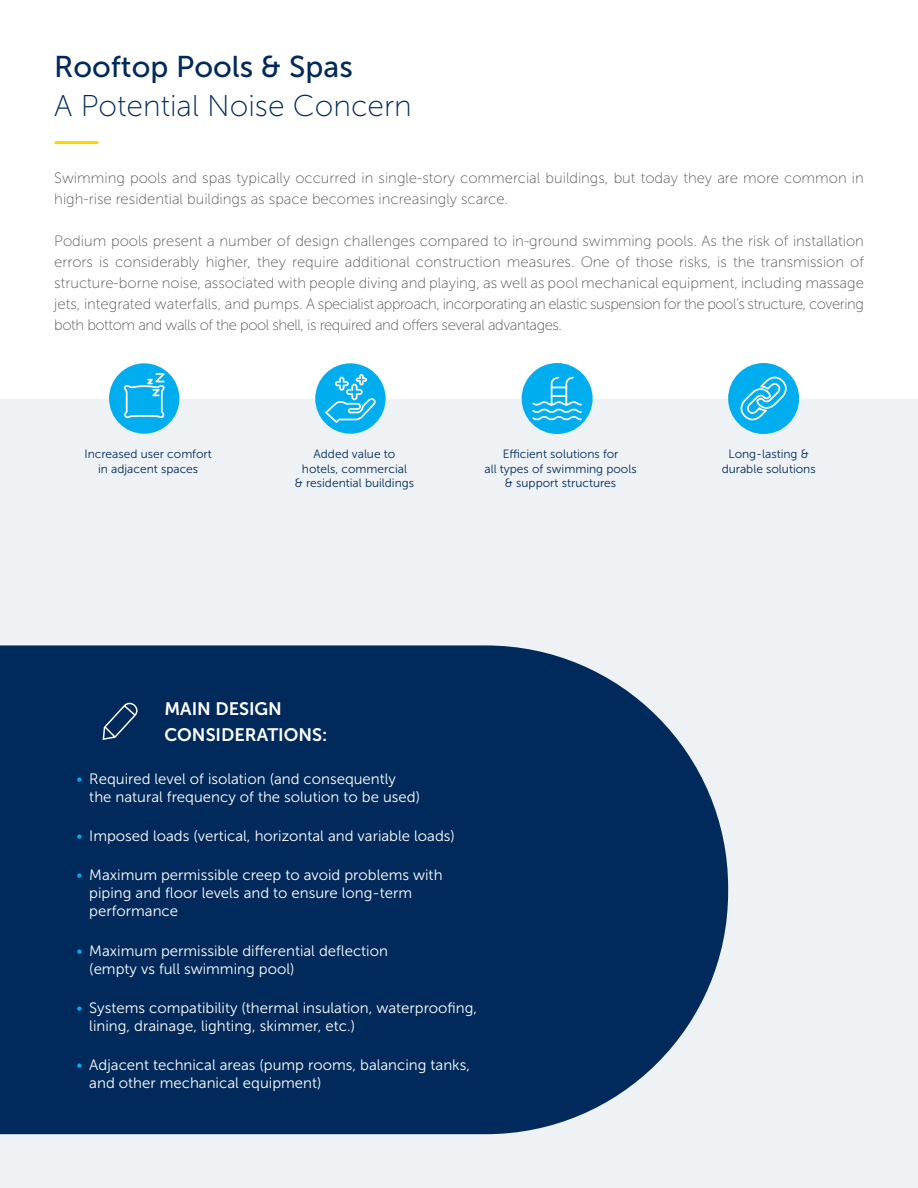
<style>
.page{position:relative;width:918px;height:1188px;background:#fff}
.page>*{position:absolute;margin:0;border:0;box-sizing:border-box;transform-origin:0 0}
.t1{font:30px/39.9px "Museo Sans 100";color:#002a5b}
.Specs_grijze_kader{font:18px "Museo Sans 700";color:#fff}
.basis{font:15px/21px "Museo Sans 100";color:#57585a}
.t2{font:15px/18px "Museo Sans 300";color:#fff}
.t3{font:12px/14.4px "Museo Sans 300";color:#002a5b;text-align:center}
.s1{font-family:"Museo Sans 500"}
.s2{color:#00aeef}
</style>
<div class="page">
<div style="left:0;top:399px;width:918px;height:789px;background:#eff2f5"></div>
<svg style="left:0;top:645px;width:728px;height:489px;background:#113866"></svg>
<hr style="left:56px;top:141px;width:41px;height:3px;background:#fed503">
<svg style="left:102px;top:695px;width:38px;height:46px;background:#1c416c"></svg>
<div style="left:109px;top:363px;width:70px;height:71px;background:#00aeef;border-radius:50%"></div>
<svg style="left:123px;top:372px;width:45px;height:47px"></svg>
<div style="left:315px;top:363px;width:71px;height:71px;background:#00aeef;border-radius:50%"></div>
<svg style="left:323px;top:372px;width:56px;height:53px"></svg>
<div style="left:522px;top:363px;width:71px;height:71px;background:#00aeef;border-radius:50%"></div>
<svg style="left:532px;top:376px;width:50px;height:45px"></svg>
<div style="left:728px;top:363px;width:71px;height:71px;background:#00aeef;border-radius:50%"></div>
<svg style="left:735px;top:373px;width:58px;height:51px"></svg>
<p class="t1" style="left:54px;top:47px;width:359px"><span class="s1">Rooftop Pools &amp; Spas<br></span>A Potential Noise Concern</p>
<p class="basis" style="left:54px;top:168px;width:811px">Swimming pools and spas typically occurred in single-story commercial buildings, but today they are more common in high-rise residential buildings as space becomes increasingly scarce.</p>
<p class="basis" style="left:54px;top:231px;width:811px;text-align:justify">Podium pools present a number of design challenges compared to in-ground swimming pools. As the risk of installation errors is considerably higher, they require additional construction measures. One of those risks, is the transmission of structure-borne noise, associated with people diving and playing, as well as pool mechanical equipment, including massage jets, integrated waterfalls, and pumps. A specialist approach, incorporating an elastic suspension for the pool’s structure, covering both bottom and walls of the pool shell, is required and offers several advantages.</p>
<p class="t3" style="left:84px;top:447px;width:129px">Increased user comfort</p>
<p class="t3" style="left:98px;top:461px;width:102px">in adjacent spaces</p>
<p class="t3" style="left:314px;top:447px;width:83px">Added value to</p>
<p class="t3" style="left:302px;top:461px;width:107px">hotels, commercial</p>
<p class="t3" style="left:295px;top:476px;width:121px">&amp; residential buildings</p>
<p class="t3" style="left:503px;top:447px;width:117px">Efficient solutions for</p>
<p class="t3" style="left:485px;top:461px;width:154px">all types of swimming pools &amp; support structures</p>
<p class="Specs_grijze_kader" style="left:164px;top:699px;width:119px">MAIN DESIGN</p>
<p class="Specs_grijze_kader" style="left:164px;top:725px;width:164px">CONSIDERATIONS:</p>
<p class="t2" style="left:89px;top:770px;width:332px;text-indent:-13px"><span class="s2">•</span> Required level of isolation (and consequently the natural frequency of the solution to be used)</p>
<p class="t2" style="left:77px;top:827px;width:380px"><span class="s2">•</span> Imposed loads (vertical, horizontal and variable loads)</p>
<p class="t2" style="left:89px;top:866px;width:355px;text-indent:-13px"><span class="s2">•</span> Maximum permissible creep to avoid problems with piping and floor levels and to ensure long-term performance</p>
<p class="t2" style="left:89px;top:941px;width:300px;text-indent:-13px"><span class="s2">•</span> Maximum permissible differential deflection (empty vs full swimming pool)</p>
<p class="t2" style="left:89px;top:999px;width:389px;text-indent:-13px"><span class="s2">•</span> Systems compatibility (thermal insulation, waterproofing, lining, drainage, lighting, skimmer, etc.)</p>
<p class="t2" style="left:89px;top:1056px;width:382px;text-indent:-13px"><span class="s2">•</span> Adjacent technical areas (pump rooms, balancing tanks, and other mechanical equipment)</p>
<p class="t3" style="left:728px;top:447px;width:82px">Long-lasting &amp;</p>
<p class="t3" style="left:722px;top:461px;width:96px">durable solutions</p>
</div>
